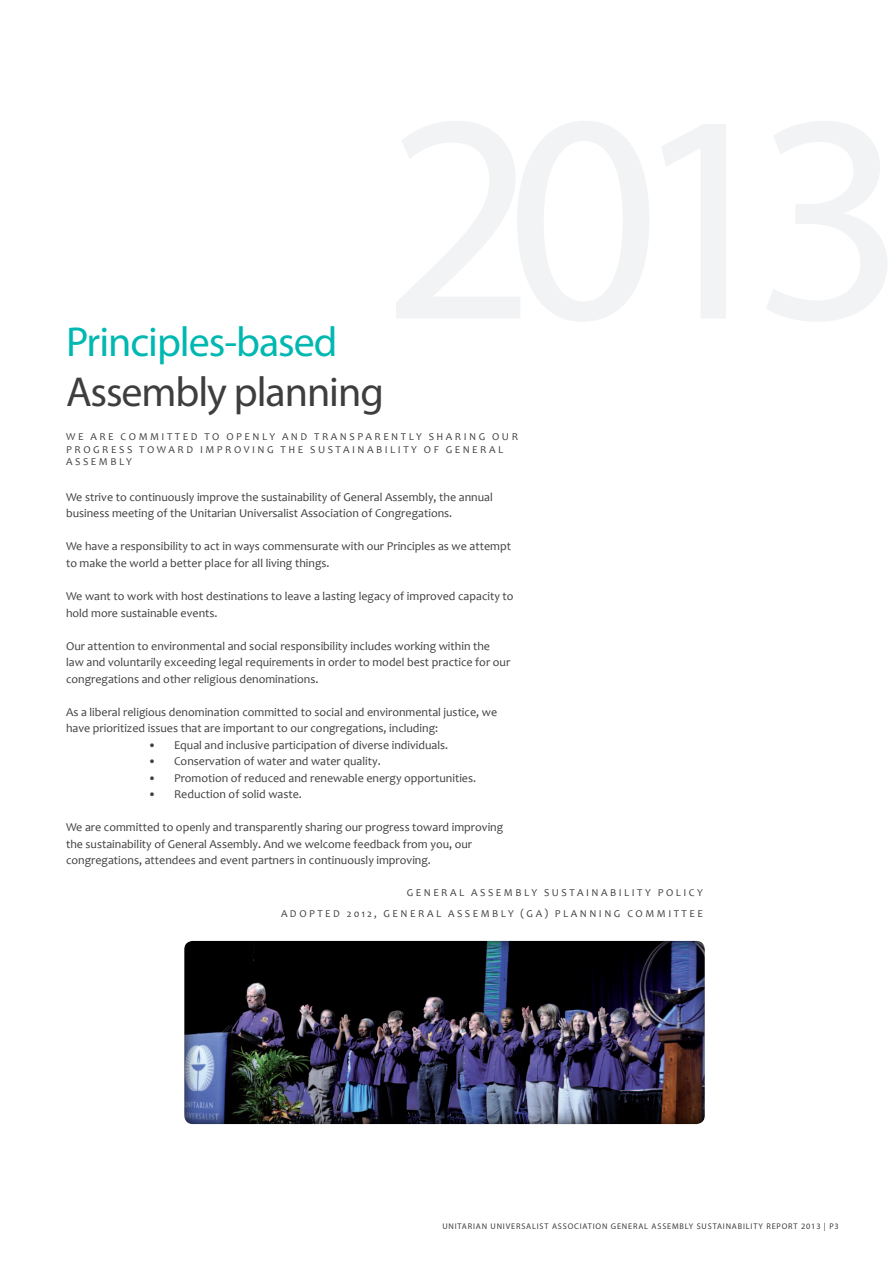
<style>
.page{position:relative;width:893px;height:1263px;background:#fff}
.page>*{position:absolute;margin:0;border:0;box-sizing:border-box;transform-origin:0 0}
.t1{font:42px "Myriad Pro";letter-spacing:-.025em;color:#00b8b1}
.t2{font:42px "Myriad Pro";letter-spacing:-.025em;color:#3e3e3f}
.t3{font:12px/16.5px "Candara";color:#3e3e3f}
.t4{font:10.5px/21.1px "Candara";letter-spacing:.24em;color:#3e3e3f}
.t5{font:8.25px "Myriad Pro";letter-spacing:.1em;color:#3e3e3f}
</style>
<div class="page">
<img style="left:184px;top:940px;width:521px;height:185px">
<h1 class="t1" style="left:66px;top:316px;width:273px">Principles-based</h1>
<h1 class="t2" style="left:66px;top:366px;width:319px">Assembly planning</h1>
<p class="t4" style="left:66px;top:426px;width:33px">We are</p>
<p class="t4" style="left:121px;top:426px;width:10px">committed</p>
<p class="t4" style="left:204px;top:426px;width:9px">to</p>
<p class="t4" style="left:226px;top:426px;width:10px">openly</p>
<p class="t4" style="left:282px;top:426px;width:10px">and</p>
<p class="t4" style="left:314px;top:426px;width:10px">transparently</p>
<p class="t4" style="left:429px;top:426px;width:9px">sharing</p>
<p class="t4" style="left:492px;top:426px;width:10px">our</p>
<p class="t4" style="left:66px;top:438px;width:10px">progress</p>
<p class="t4" style="left:139px;top:438px;width:10px">toward</p>
<p class="t4" style="left:200px;top:438px;width:10px">improving</p>
<p class="t4" style="left:281px;top:438px;width:9px">the</p>
<p class="t4" style="left:310px;top:438px;width:9px">sustainability</p>
<p class="t4" style="left:424px;top:438px;width:9px">of</p>
<p class="t4" style="left:446px;top:438px;width:18px">General</p>
<p class="t4" style="left:66px;top:451px;width:19px">Assembly</p>
<p class="t3" style="left:66px;top:489px;width:428px">We strive to continuously improve the sustainability of General Assembly, the annual business meeting of the Unitarian Universalist Association of Congregations.</p>
<p class="t3" style="left:66px;top:538px;width:446px">We have a responsibility to act in ways commensurate with our Principles as we attempt to make the world a better place for all living things.</p>
<p class="t3" style="left:66px;top:588px;width:449px">We want to work with host destinations to leave a lasting legacy of improved capacity to hold more sustainable events.</p>
<p class="t3" style="left:66px;top:637px;width:446px">Our attention to environmental and social responsibility includes working within the law and voluntarily exceeding legal requirements in order to model best practice for our congregations and other religious denominations.</p>
<p class="t3" style="left:66px;top:703px;width:433px">As a liberal religious denomination committed to social and environmental justice, we have prioritized issues that are important to our congregations, including:</p>
<p class="t3" style="left:148px;top:736px;width:301px">• Equal and inclusive participation of diverse individuals.</p>
<p class="t3" style="left:148px;top:753px;width:234px">• Conservation of water and water quality.</p>
<p class="t3" style="left:148px;top:769px;width:329px">• Promotion of reduced and renewable energy opportunities.</p>
<p class="t3" style="left:148px;top:786px;width:155px">• Reduction of solid waste.</p>
<p class="t3" style="left:66px;top:819px;width:439px">We are committed to openly and transparently sharing our progress toward improving the sustainability of General Assembly. And we welcome feedback from you, our congregations, attendees and event partners in continuously improving.</p>
<p class="t4" style="left:281px;top:882px;width:423px;text-indent:377px">Policy<br>Adopted 2012, Genera l Assembly (GA)P la nning Committee</p>
<p class="t4" style="left:407px;top:882px;width:18px">General</p>
<p class="t4" style="left:471px;top:882px;width:19px">Assembly</p>
<p class="t4" style="left:544px;top:882px;width:17px">Sustainability</p>
<p class="t5" style="left:442px;top:1220px;width:398px">UNITARIAN UNIVERSALIST ASSOCIATION GENERAL ASSEMBLY SUSTAINABILITY REPORT 2013 | P3</p>
</div>
